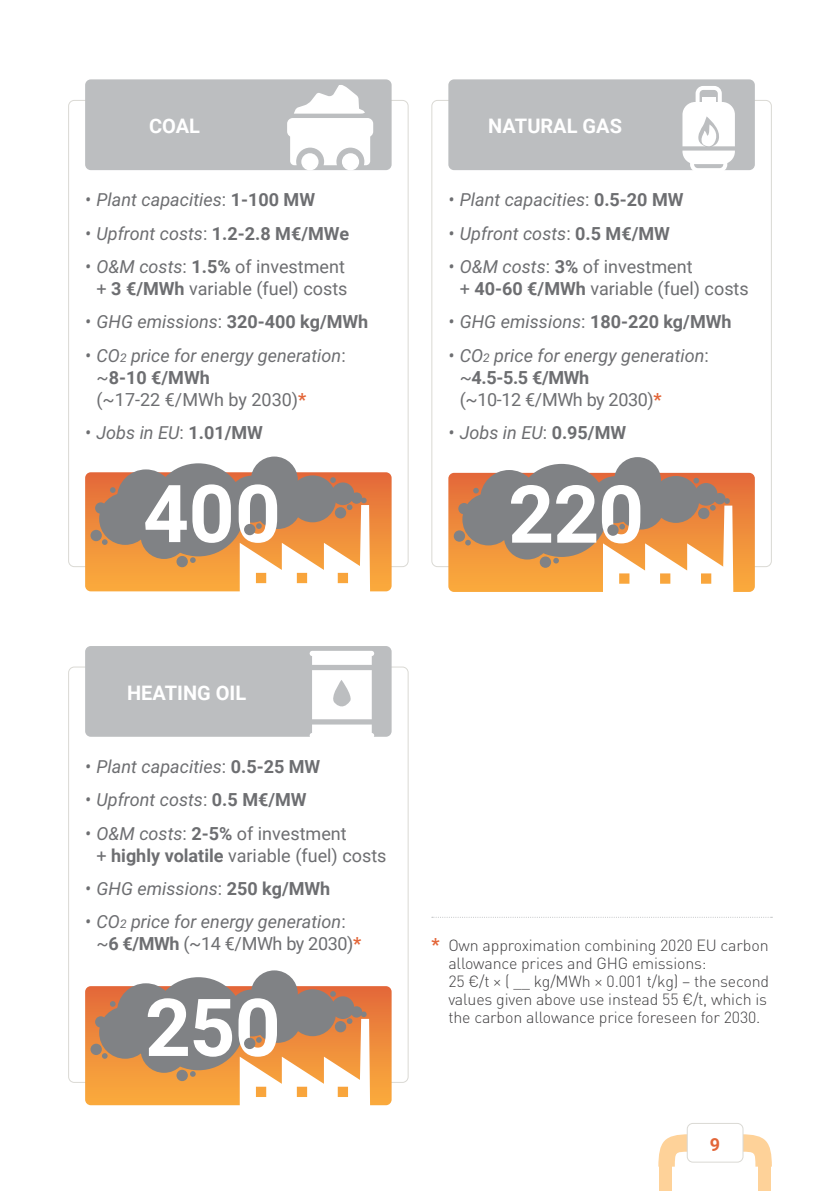
<style>
.page{position:relative;width:840px;height:1191px;background:#fff}
.page>*{position:absolute;margin:0;border:0;box-sizing:border-box;transform-origin:0 0}
.t1{font:700 80px "Roboto";letter-spacing:-.01em;color:#fff}
.t2{font:700 20px "Roboto";color:#fff}
.t3{font:italic 18px/22px "Roboto";color:#6d6e71}
.t4{font:18px/22px "Roboto";color:#6d6e71}
.t5{font:700 18px "Roboto";color:#e36639}
.t6{font:300 16px/18px "DIN Pro";letter-spacing:-.01em;color:#414042}
.s1{font-style:normal}
.s2{font-weight:700;font-style:normal}
.s3{font-style:italic}
.s4{font-weight:700}
.s5{font-size:12px}
.s6{font-weight:700;font-style:normal;color:#e36639}
.s7{font-family:"Roboto";font-weight:700;font-size:18px;color:#e36639}
</style>
<div class="page">
<div style="left:757px;top:1158px;width:13px;height:33px;background:#fed299"></div>
<svg style="left:740px;top:1134px;width:31px;height:32px"></svg>
<div style="left:659px;top:1158px;width:12px;height:33px;background:#fed299"></div>
<svg style="left:658px;top:1134px;width:28px;height:32px"></svg>
<div style="left:686px;top:1123px;width:56px;height:39px;background:#fff;border-radius:6px"></div>
<div style="left:686px;top:1123px;width:57px;height:39px;border:1px solid #dad9d4;border-radius:6px"></div>
<div style="left:85px;top:79px;width:306px;height:91px;background:#bcbec0;border-radius:6px"></div>
<div style="left:287px;top:118px;width:86px;height:19px;background:#fff;border-radius:6px"></div>
<svg style="left:290px;top:137px;width:80px;height:28px"></svg>
<div style="left:301px;top:153px;width:17px;height:17px;background:#fff;border-radius:50%"></div>
<div style="left:342px;top:153px;width:17px;height:17px;background:#fff;border-radius:50%"></div>
<svg style="left:294px;top:85px;width:71px;height:29px"></svg>
<div style="left:251px;top:456px;width:46px;height:47px;background:#808285;border-radius:50%"></div>
<div style="left:152px;top:463px;width:93px;height:93px;background:#808285;border-radius:50%"></div>
<svg style="left:85px;top:472px;width:306px;height:120px"></svg>
<div style="left:95px;top:502px;width:11px;height:12px;background:#808285;border-radius:50%"></div>
<div style="left:448px;top:79px;width:306px;height:91px;background:#bcbec0;border-radius:6px"></div>
<div style="left:695px;top:86px;width:26px;height:27px;border:4px solid #fff;border-radius:6px"></div>
<div style="left:689px;top:153px;width:37px;height:19px;border:4px solid #fff;border-radius:6px"></div>
<div style="left:701px;top:97px;width:13px;height:15px;background:#fff"></div>
<svg style="left:682px;top:102px;width:52px;height:62px"></svg>
<div style="left:613px;top:457px;width:47px;height:47px;background:#808285;border-radius:50%"></div>
<div style="left:514px;top:464px;width:93px;height:93px;background:#808285;border-radius:50%"></div>
<svg style="left:448px;top:473px;width:306px;height:119px"></svg>
<div style="left:458px;top:503px;width:11px;height:11px;background:#808285;border-radius:50%"></div>
<div style="left:85px;top:646px;width:306px;height:91px;background:#bcbec0;border-radius:6px"></div>
<svg style="left:312px;top:656px;width:59px;height:77px"></svg>
<div style="left:309px;top:651px;width:65px;height:5px;background:#fff;border-radius:3px"></div>
<div style="left:309px;top:733px;width:65px;height:5px;background:#fff;border-radius:3px"></div>
<div style="left:251px;top:970px;width:46px;height:47px;background:#808285;border-radius:50%"></div>
<div style="left:152px;top:977px;width:93px;height:93px;background:#808285;border-radius:50%"></div>
<svg style="left:85px;top:986px;width:306px;height:120px"></svg>
<div style="left:95px;top:1016px;width:11px;height:11px;background:#808285;border-radius:50%"></div>
<p class="t2" style="left:149px;top:112px;width:52px">COAL</p>
<p class="t3" style="left:85px;top:188px;width:231px">• Plant capacities<span class="s1">:</span> <span class="s2">1-100 MW</span></p>
<p class="t3" style="left:85px;top:222px;width:265px">• Upfront costs<span class="s1">:</span> <span class="s2">1.2-2.8 M€/MWe</span></p>
<p class="t4" style="left:85px;top:255px;width:264px;text-align:right"><span class="s3">• O&amp;M costs</span>: <span class="s4">1.5%</span> of investment + <span class="s4">3 €/MWh</span> variable (fuel) costs</p>
<p class="t3" style="left:85px;top:310px;width:284px">• GHG emissions<span class="s1">:</span> <span class="s2">320-400 kg/MWh</span></p>
<p class="t3" style="left:96px;top:344px;width:250px;text-indent:-11px">• CO<span class="s5">2</span> price for energy generation<span class="s1">: ~</span><span class="s2">8-10 €/MWh<br></span><span class="s1">(~17-22 €/MWh by 2030)</span><span class="s6">*</span></p>
<p class="t3" style="left:85px;top:421px;width:179px">• Jobs in EU<span class="s1">:</span> <span class="s2">1.01/MW</span></p>
<h1 class="t1" style="left:143px;top:457px;width:139px">400</h1>
<p class="t2" style="left:488px;top:112px;width:135px">NATURAL GAS</p>
<p class="t3" style="left:448px;top:188px;width:237px">• Plant capacities<span class="s1">:</span> <span class="s2">0.5-20 MW</span></p>
<p class="t3" style="left:448px;top:222px;width:223px">• Upfront costs<span class="s1">:</span> <span class="s2">0.5 M€/MW</span></p>
<p class="t4" style="left:459px;top:255px;width:290px;text-indent:-11px"><span class="s3">• O&amp;M costs</span>: <span class="s4">3%</span> of investment<br>+ <span class="s4">40-60 €/MWh</span> variable (fuel) costs</p>
<p class="t3" style="left:448px;top:310px;width:284px">• GHG emissions<span class="s1">:</span> <span class="s2">180-220 kg/MWh</span></p>
<p class="t3" style="left:459px;top:344px;width:250px;text-indent:-11px">• CO<span class="s5">2</span> price for energy generation<span class="s1">: ~</span><span class="s2">4.5-5.5 €/MWh<br></span><span class="s1">(~10-12 €/MWh by 2030)</span><span class="s6">*</span></p>
<p class="t3" style="left:448px;top:421px;width:179px">• Jobs in EU<span class="s1">:</span> <span class="s2">0.95/MW</span></p>
<h1 class="t1" style="left:508px;top:458px;width:137px">220</h1>
<p class="t2" style="left:127px;top:679px;width:121px">HEATING OIL</p>
<p class="t3" style="left:85px;top:755px;width:237px">• Plant capacities<span class="s1">:</span> <span class="s2">0.5-25 MW</span></p>
<p class="t3" style="left:85px;top:788px;width:223px">• Upfront costs<span class="s1">:</span> <span class="s2">0.5 M€/MW</span></p>
<p class="t4" style="left:96px;top:821px;width:291px;text-indent:-11px"><span class="s3">• O&amp;M costs</span>: <span class="s4">2-5%</span> of investment<br>+ <span class="s4">highly volatile</span> variable (fuel) costs</p>
<p class="t3" style="left:85px;top:877px;width:246px">• GHG emissions<span class="s1">:</span> <span class="s2">250 kg/MWh</span></p>
<p class="t3" style="left:96px;top:910px;width:266px;text-indent:-11px">• CO<span class="s5">2</span> price for energy generation<span class="s1">: ~</span><span class="s2">6 €/MWh</span> <span class="s1">(~14 €/MWh by 2030)</span><span class="s6">*</span></p>
<h1 class="t1" style="left:145px;top:971px;width:137px">250</h1>
<p class="t6" style="left:448px;top:935px;width:322px;text-indent:-17px"><span class="s7">*</span> Own approximation combining 2020 EU carbon allowance prices and GHG emissions:<br>25 €/t × ( __ kg/MWh × 0.001 t/kg) – the second values given above use instead 55 €/t, which is the carbon allowance price foreseen for 2030.</p>
<p class="t5" style="left:709px;top:1131px;width:12px">9</p>
</div>
